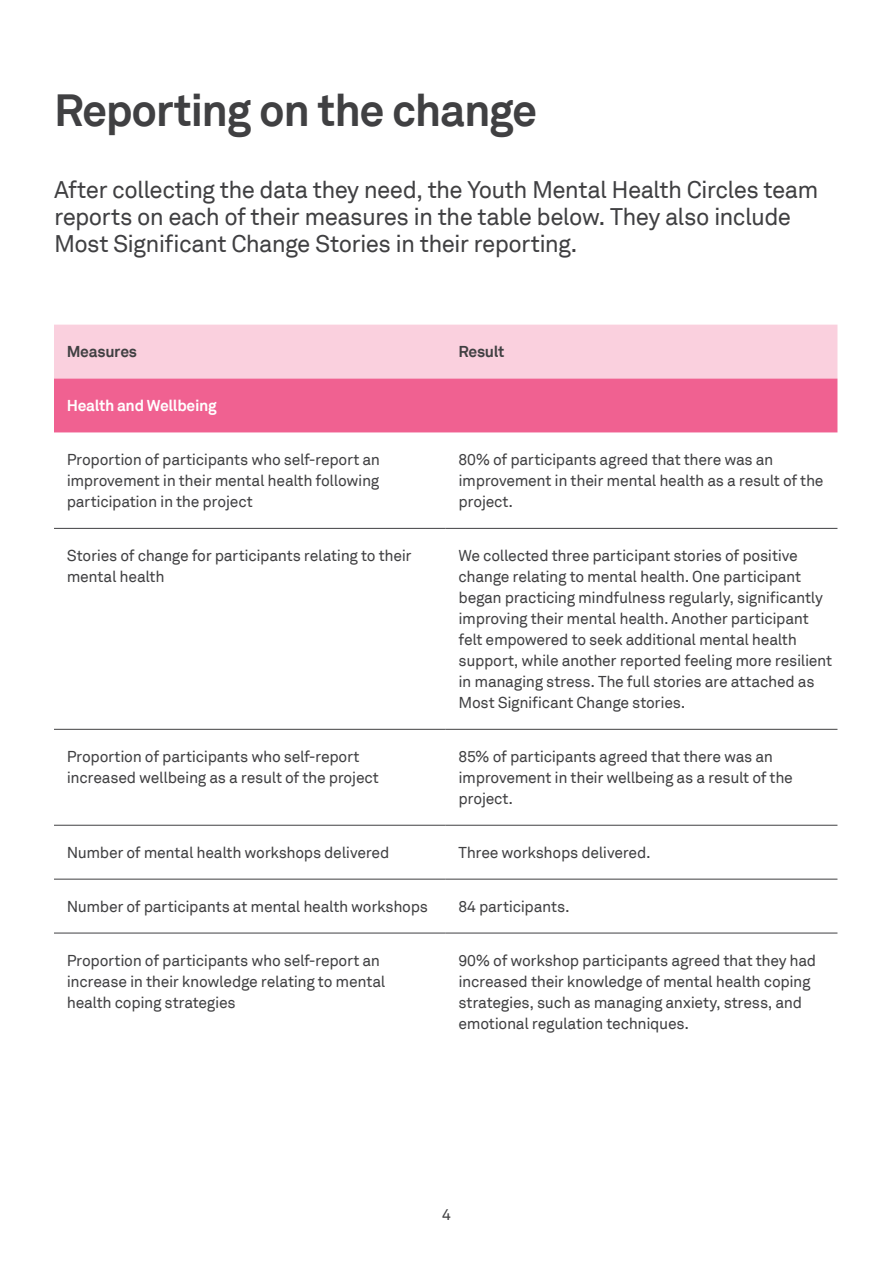
<style>
.page{position:relative;width:893px;height:1263px;background:#fff}
.page>*{position:absolute;margin:0;border:0;box-sizing:border-box;transform-origin:0 0}
.Heading_1_no_number{font:700 45px "Akkurat";letter-spacing:-.03em;color:#404042}
.Heading_2_no_number{font:24px/27px "Akkurat";letter-spacing:-.03em;color:#404042}
.t1{font:15.75px/21px "Akkurat";letter-spacing:-.02em;color:#404042}
.table_category_heading{font:700 15.75px "Akkurat";letter-spacing:-.02em;color:#fff}
.table_category_heading-2{font:700 15.75px "Akkurat";letter-spacing:-.015em;color:#404042}
</style>
<div class="page">
<svg style="left:54px;top:325px;width:783px;height:107px;background:#f598b7"></svg>
<hr style="left:54px;top:528px;width:392px;height:1px;background:#404042">
<hr style="left:446px;top:528px;width:391px;height:1px;background:#404042">
<hr style="left:54px;top:729px;width:392px;height:1px;background:#404042">
<hr style="left:446px;top:729px;width:391px;height:1px;background:#404042">
<hr style="left:54px;top:879px;width:392px;height:1px;background:#404042">
<hr style="left:446px;top:879px;width:391px;height:1px;background:#404042">
<hr style="left:54px;top:933px;width:392px;height:1px;background:#404042">
<hr style="left:446px;top:933px;width:391px;height:1px;background:#404042">
<hr style="left:54px;top:825px;width:392px;height:1px;background:#404042">
<hr style="left:446px;top:825px;width:391px;height:1px;background:#404042">
<p class="Heading_1_no_number" style="left:54px;top:82px;width:485px">Reporting on the change</p>
<p class="Heading_2_no_number" style="left:54px;top:177px;width:766px">After collecting the data they need, the Youth Mental Health Circles team reports on each of their measures in the table below. They also include<br>Most Significant Change Stories in their reporting.</p>
<p class="table_category_heading-2" style="left:67px;top:342px;width:72px">Measures</p>
<p class="table_category_heading-2" style="left:458px;top:342px;width:48px">Result</p>
<p class="table_category_heading" style="left:67px;top:396px;width:152px">Health and Wellbeing</p>
<p class="t1" style="left:67px;top:449px;width:315px;text-align:justify">Proportion of participants who self-report an improvement in their mental health following participation in the project</p>
<p class="t1" style="left:458px;top:449px;width:367px">80% of participants agreed that there was an improvement in their mental health as a result of the project.</p>
<p class="t1" style="left:67px;top:545px;width:346px">Stories of change for participants relating to their mental health</p>
<p class="t1" style="left:458px;top:545px;width:375px">We collected three participant stories of positive change relating to mental health. One participant began practicing mindfulness regularly, significantly improving their mental health. Another participant felt empowered to seek additional mental health support, while another reported feeling more resilient in managing stress. The full stories are attached as Most Significant Change stories.</p>
<p class="t1" style="left:67px;top:746px;width:314px">Proportion of participants who self-report increased wellbeing as a result of the project</p>
<p class="t1" style="left:458px;top:746px;width:336px">85% of participants agreed that there was an improvement in their wellbeing as a result of the project.</p>
<p class="t1" style="left:67px;top:842px;width:324px">Number of mental health workshops delivered</p>
<p class="t1" style="left:458px;top:842px;width:194px">Three workshops delivered.</p>
<p class="t1" style="left:67px;top:896px;width:363px">Number of participants at mental health workshops</p>
<p class="t1" style="left:458px;top:896px;width:113px">84 participants.</p>
<p class="t1" style="left:67px;top:950px;width:320px">Proportion of participants who self-report an increase in their knowledge relating to mental health coping strategies</p>
<p class="t1" style="left:458px;top:950px;width:359px">90% of workshop participants agreed that they had increased their knowledge of mental health coping strategies, such as managing anxiety, stress, and emotional regulation techniques.</p>
<p class="t1" style="left:442px;top:1205px;width:10px">4</p>
</div>
